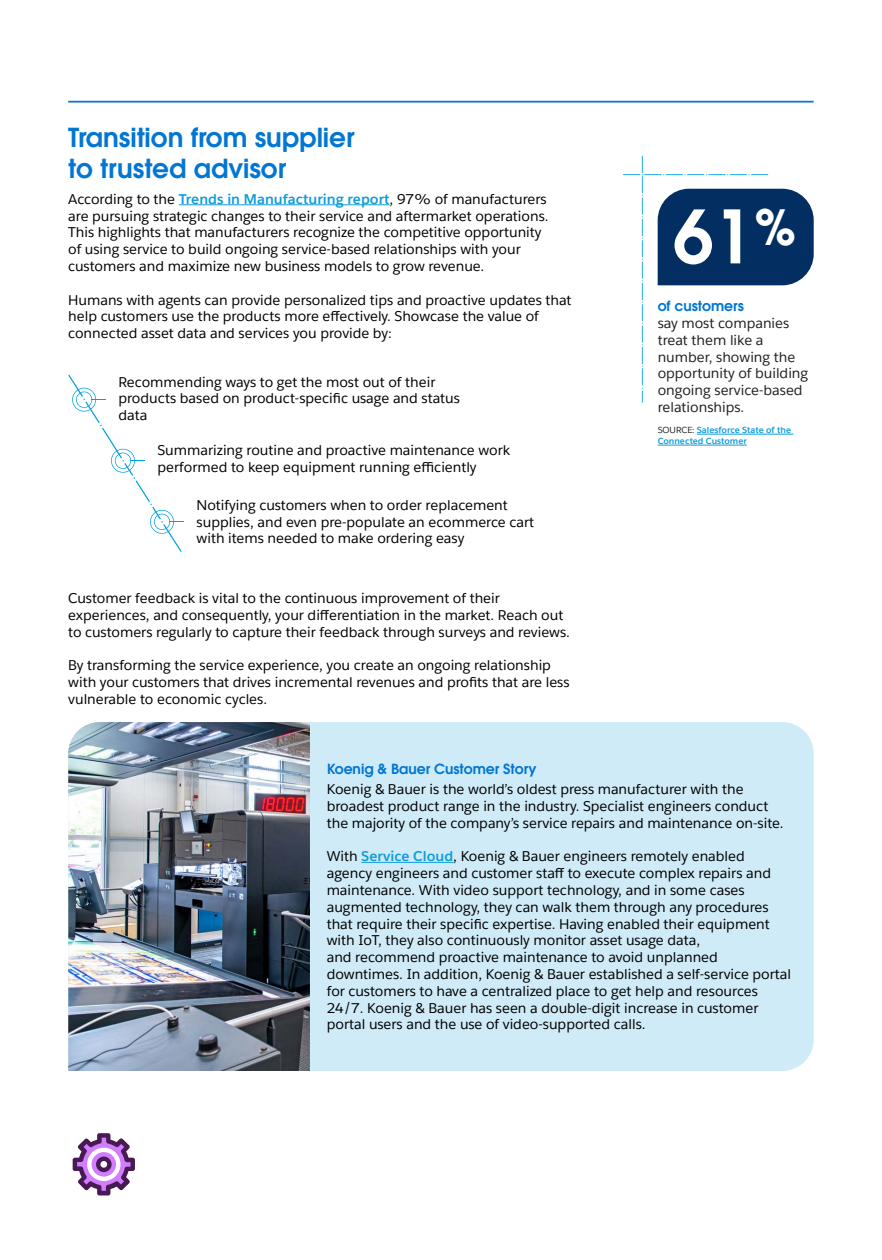
<style>
.page{position:relative;width:882px;height:1260px;background:#fff}
.page>*{position:absolute;margin:0;border:0;box-sizing:border-box;transform-origin:0 0}
.t1{font:72.98px "Avant Garde For Salesforce Dm";color:#fff}
.t2{font:26.25px/31.5px "Avant Garde For Salesforce Dm";color:#0176d3}
.t3{font:14px/16.8px "Salesforce Sans";color:#000}
.t4{font:14px/16.8px "Salesforce Sans";color:#231f20}
.t5{font:14px "Avant Garde For Salesforce Dm";color:#0176d3}
.t6{font:700 8.75px/11px "Salesforce Sans";color:#0d9dda}
.s1{font-weight:700;color:#0d9dda}
.s2{font-weight:400;color:#231f20}
</style>
<div class="page">
<hr style="left:68px;top:101px;width:746px;height:2px;background:#0075d4">
<svg style="left:73px;top:1133px;width:62px;height:63px"></svg>
<svg style="left:87px;top:1148px;width:34px;height:33px"></svg>
<div style="left:92px;top:1152px;width:24px;height:25px;background:#d17dfe;border-radius:50%"></div>
<div style="left:96px;top:1157px;width:16px;height:15px;background:#481a54;border-radius:50%"></div>
<div style="left:100px;top:1161px;width:7px;height:7px;background:#fff;border-radius:50%"></div>
<div style="left:310px;top:722px;width:504px;height:349px;background:#cfebf7"></div>
<hr style="left:361px;top:862px;width:92px;height:1px;background:#0d9dda">
<hr style="left:697px;top:434px;width:96px;height:1px;background:#0d9dda">
<hr style="left:658px;top:445px;width:89px;height:1px;background:#0d9dda">
<svg style="left:623px;top:156px;width:191px;height:247px"></svg>
<hr style="left:179px;top:204px;width:211px;height:1px;background:#0d9dda">
<img style="left:68px;top:722px;width:242px;height:349px">
<svg style="left:68px;top:375px;width:116px;height:177px"></svg>
<h2 class="t2" style="left:68px;top:121px;width:288px">Transition from supplier to trusted advisor</h2>
<p class="t3" style="left:68px;top:190px;width:482px">According to the <span class="s1">Trends in Manufacturing report</span>, 97% of manufacturers are pursuing strategic changes to their service and aftermarket operations.<br>This highlights that manufacturers recognize the competitive opportunity of using service to build ongoing service-based relationships with your customers and maximize new business models to grow revenue.</p>
<p class="t3" style="left:68px;top:291px;width:505px">Humans with agents can provide personalized tips and proactive updates that help customers use the products more effectively. Showcase the value of connected asset data and services you provide by:</p>
<p class="t3" style="left:118px;top:373px;width:343px">Recommending ways to get the most out of their products based on product-specific usage and status data</p>
<p class="t3" style="left:158px;top:442px;width:354px">Summarizing routine and proactive maintenance work performed to keep equipment running efficiently</p>
<p class="t3" style="left:197px;top:497px;width:339px">Notifying customers when to order replacement supplies, and even pre-populate an ecommerce cart with items needed to make ordering easy</p>
<p class="t3" style="left:68px;top:590px;width:503px">Customer feedback is vital to the continuous improvement of their experiences, and consequently, your differentiation in the market. Reach out to customers regularly to capture their feedback through surveys and reviews.</p>
<p class="t3" style="left:68px;top:657px;width:503px">By transforming the service experience, you create an ongoing relationship with your customers that drives incremental revenues and profits that are less vulnerable to economic cycles.</p>
<h1 class="t1" style="left:673px;top:189px;width:125px">61<sup>%</sup></h1>
<p class="t5" style="left:658px;top:297px;width:88px">of customers</p>
<p class="t4" style="left:658px;top:315px;width:152px">say most companies treat them like a number, showing the opportunity of building ongoing service-based relationships.</p>
<p class="t6" style="left:658px;top:425px;width:135px"><span class="s2">SOURCE:</span> Salesforce State of the<br>Connected Customer</p>
<p class="t5" style="left:327px;top:760px;width:211px">Koenig &amp; Bauer Customer Story</p>
<p class="t3" style="left:327px;top:781px;width:458px">Koenig &amp; Bauer is the world’s oldest press manufacturer with the broadest product range in the industry. Specialist engineers conduct the majority of the company’s service repairs and maintenance on-site.</p>
<p class="t3" style="left:327px;top:848px;width:466px">With <span class="s1">Service Cloud</span>, Koenig &amp; Bauer engineers remotely enabled agency engineers and customer staff to execute complex repairs and maintenance. With video support technology, and in some cases augmented technology, they can walk them through any procedures that require their specific expertise. Having enabled their equipment with IoT, they also continuously monitor asset usage data,<br>and recommend proactive maintenance to avoid unplanned downtimes. In addition, Koenig &amp; Bauer established a self-service portal for customers to have a centralized place to get help and resources 24/7. Koenig &amp; Bauer has seen a double-digit increase in customer portal users and the use of video-supported calls.</p>
</div>
